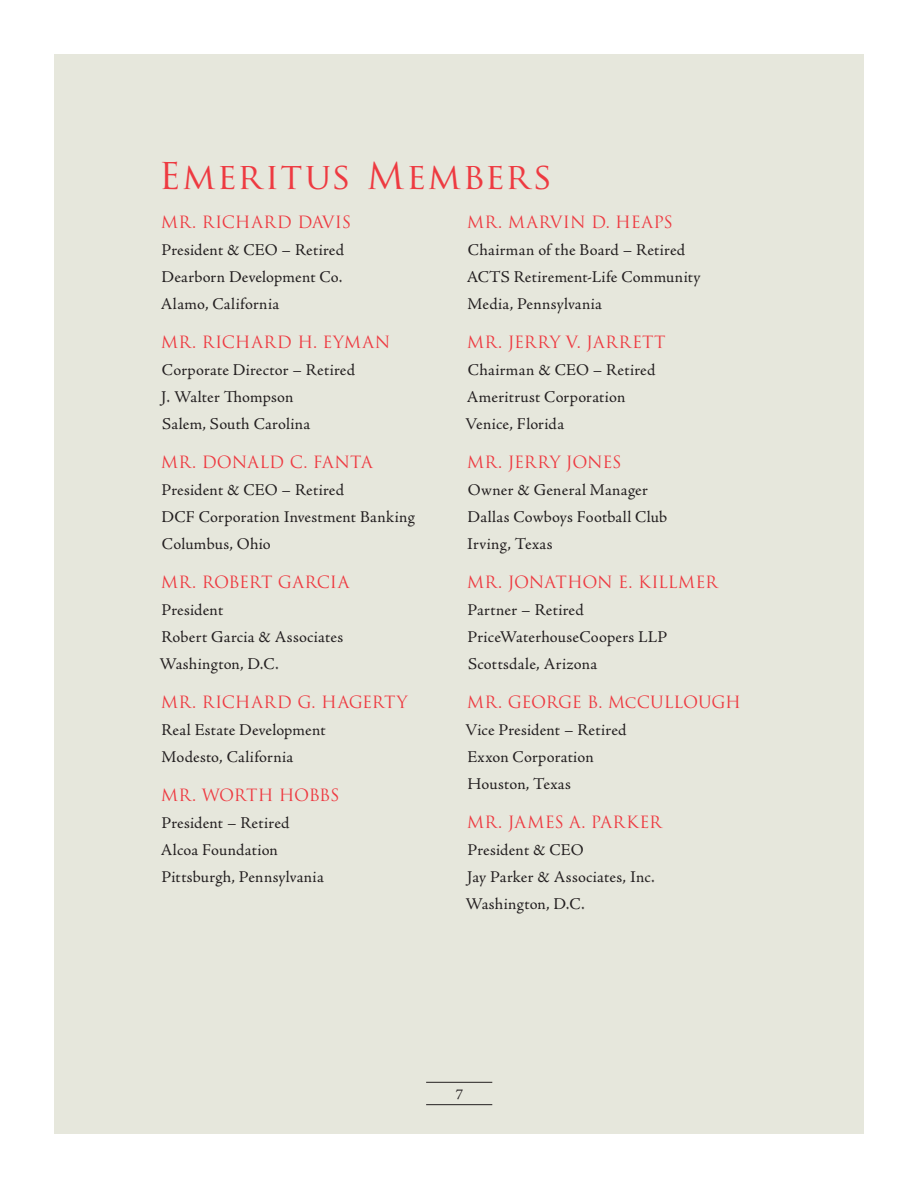
<style>
.page{position:relative;width:918px;height:1188px;background:#fff}
.page>*{position:absolute;margin:0;border:0;box-sizing:border-box;transform-origin:0 0}
.t1{font:36px "Trajan Pro";letter-spacing:.04em;color:#ee3a41}
.Body_Copy{font:16.5px "Adobe Jenson Pro";letter-spacing:.015em;color:#231f20}
.Small_Subhead{font:16.5px "Trajan Pro";color:#ee3a41}
.Small_Subhead-2{font:16.5px "Trajan Pro";letter-spacing:.035em;color:#ee3a41}
.Small_Subhead-3{font:16.5px "Trajan Pro";letter-spacing:.025em;color:#ee3a41}
.Small_Subhead-4{font:16.5px "Trajan Pro";letter-spacing:-.035em;color:#ee3a41}
.Small_Subhead-5{font:16.5px "Trajan Pro";letter-spacing:-.02em;color:#ee3a41}
.t2{font:15px "Adobe Jenson Pro";color:#231f20}
</style>
<div class="page">
<div style="left:54px;top:54px;width:810px;height:1080px;background:#e6e7dc"></div>
<hr style="left:426px;top:1082px;width:66px;height:1px;background:#231f20">
<hr style="left:426px;top:1104px;width:66px;height:1px;background:#231f20">
<p class="t1" style="left:159px;top:153px;width:395px">Emeritus Members</p>
<p class="Small_Subhead" style="left:161px;top:212px;width:192px">MR. RICHARD DAVIS</p>
<p class="Body_Copy" style="left:162px;top:240px;width:184px">President &amp; CEO – Retired</p>
<p class="Body_Copy" style="left:162px;top:267px;width:182px">Dearborn Development Co.</p>
<p class="Body_Copy" style="left:161px;top:294px;width:120px">Alamo, California</p>
<p class="Small_Subhead-2" style="left:161px;top:332px;width:231px">MR. RICHARD H. EYMAN</p>
<p class="Body_Copy" style="left:162px;top:360px;width:195px">Corporate Director – Retired</p>
<p class="Body_Copy" style="left:161px;top:387px;width:134px">J. Walter Thompson</p>
<p class="Body_Copy" style="left:162px;top:414px;width:150px">Salem, South Carolina</p>
<p class="Small_Subhead" style="left:161px;top:452px;width:213px">MR. DONALD C. FANTA</p>
<p class="Body_Copy" style="left:162px;top:480px;width:184px">President &amp; CEO – Retired</p>
<p class="Body_Copy" style="left:162px;top:507px;width:255px">DCF Corporation Investment Banking</p>
<p class="Body_Copy" style="left:162px;top:534px;width:110px">Columbus, Ohio</p>
<p class="Small_Subhead" style="left:161px;top:572px;width:190px">MR. ROBERT GARCIA</p>
<p class="Body_Copy" style="left:162px;top:600px;width:63px">President</p>
<p class="Body_Copy" style="left:161px;top:627px;width:183px">Robert Garcia &amp; Associates</p>
<p class="Body_Copy" style="left:159px;top:654px;width:121px">Washington, D.C.</p>
<p class="Small_Subhead" style="left:161px;top:692px;width:248px">MR. RICHARD G. HAGERTY</p>
<p class="Body_Copy" style="left:161px;top:720px;width:166px">Real Estate Development</p>
<p class="Body_Copy" style="left:162px;top:747px;width:133px">Modesto, California</p>
<p class="Small_Subhead-4" style="left:161px;top:785px;width:180px">MR. WORTH HOBBS</p>
<p class="Body_Copy" style="left:162px;top:813px;width:130px">President – Retired</p>
<p class="Body_Copy" style="left:161px;top:840px;width:119px">Alcoa Foundation</p>
<p class="Body_Copy" style="left:162px;top:867px;width:164px">Pittsburgh, Pennsylvania</p>
<p class="Small_Subhead-3" style="left:467px;top:212px;width:208px">MR. MARVIN D. HEAPS</p>
<p class="Body_Copy" style="left:468px;top:240px;width:219px">Chairman of the Board – Retired</p>
<p class="Body_Copy" style="left:467px;top:267px;width:235px">ACTS Retirement-Life Community</p>
<p class="Body_Copy" style="left:468px;top:294px;width:136px">Media, Pennsylvania</p>
<p class="Small_Subhead" style="left:467px;top:332px;width:200px">MR. JERRY V. JARRETT</p>
<p class="Body_Copy" style="left:468px;top:360px;width:189px">Chairman &amp; CEO – Retired</p>
<p class="Body_Copy" style="left:467px;top:387px;width:160px">Ameritrust Corporation</p>
<p class="Body_Copy" style="left:465px;top:414px;width:101px">Venice, Florida</p>
<p class="Small_Subhead-5" style="left:467px;top:452px;width:156px">MR. JERRY JONES</p>
<p class="Body_Copy" style="left:468px;top:480px;width:182px">Owner &amp; General Manager</p>
<p class="Body_Copy" style="left:468px;top:507px;width:201px">Dallas Cowboys Football Club</p>
<p class="Body_Copy" style="left:467px;top:534px;width:87px">Irving, Texas</p>
<p class="Small_Subhead" style="left:467px;top:572px;width:252px">MR. JONATHON E. KILLMER</p>
<p class="Body_Copy" style="left:468px;top:600px;width:118px">Partner – Retired</p>
<p class="Body_Copy" style="left:468px;top:627px;width:201px">PriceWaterhouseCoopers LLP</p>
<p class="Body_Copy" style="left:468px;top:654px;width:131px">Scottsdale, Arizona</p>
<p class="Small_Subhead" style="left:467px;top:692px;width:276px">MR. GEORGE B. McCULLOUGH</p>
<p class="Body_Copy" style="left:465px;top:720px;width:163px">Vice President – Retired</p>
<p class="Body_Copy" style="left:467px;top:747px;width:128px">Exxon Corporation</p>
<p class="Body_Copy" style="left:468px;top:774px;width:105px">Houston, Texas</p>
<p class="Small_Subhead" style="left:467px;top:812px;width:196px">MR. JAMES A. PARKER</p>
<p class="Body_Copy" style="left:468px;top:840px;width:118px">President &amp; CEO</p>
<p class="Body_Copy" style="left:467px;top:867px;width:189px">Jay Parker &amp; Associates, Inc.</p>
<p class="Body_Copy" style="left:465px;top:894px;width:121px">Washington, D.C.</p>
<p class="t2" style="left:456px;top:1086px;width:9px">7</p>
</div>
